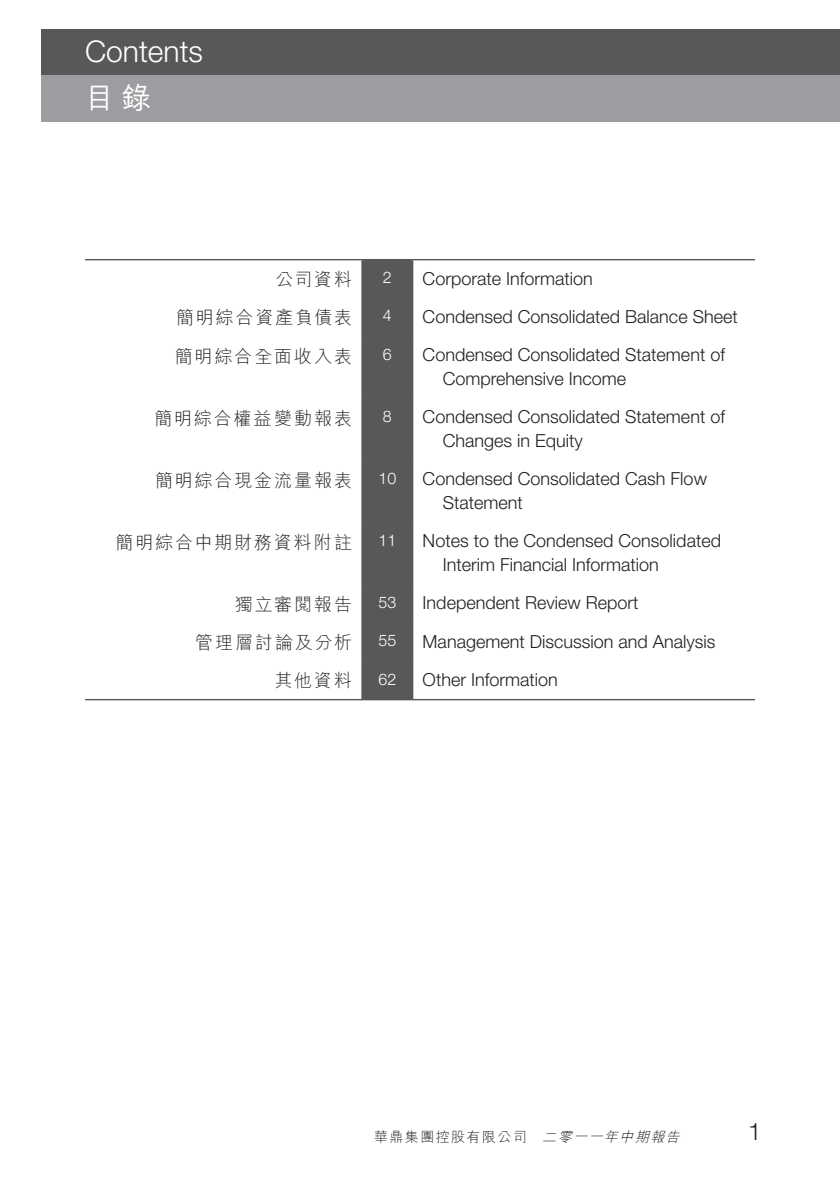
<style>
.page{position:relative;width:840px;height:1191px;background:#fff}
.page>*{position:absolute;margin:0;border:0;box-sizing:border-box;transform-origin:0 0}
.t1{font:300 30px "Helvetica Neue LT Std";color:#fff}
.t2{font:500 30px "M Hei HK";color:#fff}
.t3{font:300 24px "Helvetica Neue LT Std";color:#231f20}
.t4{font:300 18px/24px "Helvetica Neue LT Std";color:#231f20}
.t5{font:300 18px "M Hei HK";letter-spacing:.105em;color:#231f20}
.t6{font:300 16px "Helvetica Neue LT Std";color:#fff}
.t7{font:300 14px "M Hei HK";letter-spacing:.1em;color:#231f20}
.s1{font-style:italic}
</style>
<div class="page">
<div style="left:42px;top:29px;width:797px;height:47px;background:#57585a"></div>
<div style="left:42px;top:75px;width:797px;height:47px;background:#9b9da0"></div>
<div style="left:362px;top:260px;width:49px;height:439px;background:#57585a"></div>
<hr style="left:85px;top:259px;width:277px;height:1px;background:#57585a">
<hr style="left:412px;top:259px;width:342px;height:1px;background:#57585a">
<hr style="left:362px;top:259px;width:50px;height:1px;background:#57585a">
<hr style="left:361px;top:260px;width:1px;height:38px;background:#57585a">
<hr style="left:411px;top:260px;width:2px;height:38px;background:#57585a">
<hr style="left:361px;top:298px;width:1px;height:38px;background:#57585a">
<hr style="left:411px;top:298px;width:2px;height:38px;background:#57585a">
<hr style="left:361px;top:336px;width:1px;height:62px;background:#57585a">
<hr style="left:411px;top:336px;width:2px;height:62px;background:#57585a">
<hr style="left:361px;top:398px;width:1px;height:62px;background:#57585a">
<hr style="left:411px;top:398px;width:2px;height:62px;background:#57585a">
<hr style="left:361px;top:460px;width:1px;height:62px;background:#57585a">
<hr style="left:411px;top:460px;width:2px;height:62px;background:#57585a">
<hr style="left:361px;top:522px;width:1px;height:62px;background:#57585a">
<hr style="left:411px;top:522px;width:2px;height:62px;background:#57585a">
<hr style="left:361px;top:584px;width:1px;height:39px;background:#57585a">
<hr style="left:411px;top:584px;width:2px;height:39px;background:#57585a">
<hr style="left:361px;top:623px;width:1px;height:38px;background:#57585a">
<hr style="left:411px;top:623px;width:2px;height:38px;background:#57585a">
<hr style="left:361px;top:661px;width:1px;height:38px;background:#57585a">
<hr style="left:411px;top:661px;width:2px;height:38px;background:#57585a">
<hr style="left:85px;top:699px;width:277px;height:1px;background:#57585a">
<hr style="left:362px;top:699px;width:50px;height:1px;background:#57585a">
<hr style="left:412px;top:699px;width:342px;height:1px;background:#57585a">
<h1 class="t1" style="left:85px;top:33px;width:119px">Contents</h1>
<h1 class="t2" style="left:85px;top:76px;width:67px">目錄</h1>
<p class="t5" style="left:275px;top:266px;width:78px">公司資料</p>
<p class="t6" style="left:382px;top:267px;width:10px">2</p>
<p class="t4" style="left:422px;top:266px;width:172px">Corporate Information</p>
<p class="t5" style="left:176px;top:305px;width:177px">簡明綜合資產負債表</p>
<p class="t6" style="left:382px;top:306px;width:10px">4</p>
<p class="t4" style="left:422px;top:304px;width:316px">Condensed Consolidated Balance Sheet</p>
<p class="t5" style="left:175px;top:343px;width:179px">簡明綜合全面收入表</p>
<p class="t6" style="left:382px;top:344px;width:10px">6</p>
<p class="t4" style="left:442px;top:342px;width:284px;text-indent:-20px">Condensed Consolidated Statement of<br>Comprehensive Income</p>
<p class="t5" style="left:154px;top:405px;width:199px">簡明綜合權益變動報表</p>
<p class="t6" style="left:382px;top:406px;width:10px">8</p>
<p class="t4" style="left:442px;top:404px;width:284px;text-indent:-20px">Condensed Consolidated Statement of<br>Changes in Equity</p>
<p class="t5" style="left:155px;top:467px;width:198px">簡明綜合現金流量報表</p>
<p class="t6" style="left:378px;top:468px;width:19px">10</p>
<p class="t4" style="left:442px;top:466px;width:266px;text-indent:-20px">Condensed Consolidated Cash Flow<br>Statement</p>
<p class="t5" style="left:116px;top:529px;width:238px">簡明綜合中期財務資料附註</p>
<p class="t6" style="left:378px;top:530px;width:19px">11</p>
<p class="t4" style="left:442px;top:528px;width:280px;text-indent:-20px">Notes to the Condensed Consolidated<br>Interim Financial Information</p>
<p class="t5" style="left:235px;top:591px;width:119px">獨立審閱報告</p>
<p class="t6" style="left:378px;top:592px;width:19px">53</p>
<p class="t4" style="left:422px;top:590px;width:217px">Independent Review Report</p>
<p class="t5" style="left:195px;top:629px;width:158px">管理層討論及分析</p>
<p class="t6" style="left:378px;top:630px;width:19px">55</p>
<p class="t4" style="left:422px;top:629px;width:294px">Management Discussion and Analysis</p>
<p class="t5" style="left:274px;top:668px;width:79px">其他資料</p>
<p class="t6" style="left:378px;top:669px;width:19px">62</p>
<p class="t4" style="left:422px;top:667px;width:137px">Other Information</p>
<p class="t7" style="left:374px;top:1127px;width:312px">華鼎集團控股有限公司 <span class="s1">二零一一年中期報告</span></p>
<h2 class="t3" style="left:747px;top:1116px;width:15px">1</h2>
</div>
